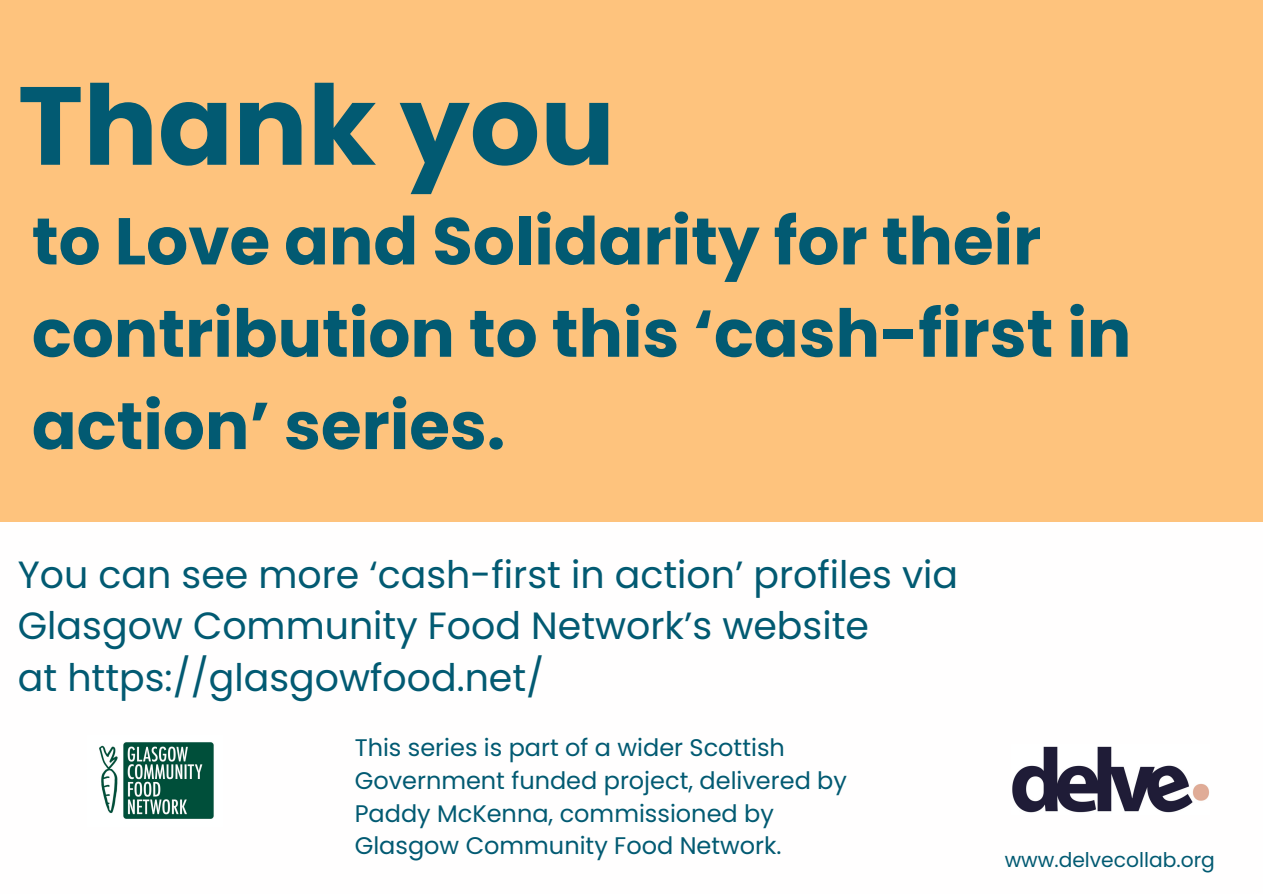
<style>
.page{position:relative;width:1263px;height:894px;background:#fff}
.page>*{position:absolute;margin:0;border:0;box-sizing:border-box;transform-origin:0 0}
.t1{font:700 110.7px "Poppins";color:#025a72}
.t2{font:700 66px/92.2px "Poppins";color:#025a72}
.t3{font:37.95px/51.6px "Poppins";color:#025a72}
.t4{font:24px/32.7px "Poppins";color:#025a72}
.t5{font:20.25px "Poppins";color:#025a72}
</style>
<div class="page">
<div style="left:0;top:0;width:1263px;height:893px;background:#fec37d"></div>
<div style="left:0;top:522px;width:1263px;height:371px;background:#fffefe"></div>
<img style="left:1012px;top:746px;width:197px;height:67px">
<img style="left:99px;top:742px;width:115px;height:77px">
<h2 class="t1" style="left:18px;top:48px;width:599px">Thank you</h2>
<h3 class="t2" style="left:32px;top:195px;width:1101px">to Love and Solidarity for their contribution to this ‘cash-first in action’ series.</h3>
<h1 class="t3" style="left:18px;top:548px;width:942px">You can see more ‘cash-first in action’ profiles via<br>Glasgow Community Food Network’s website<br>at https://glasgowfood.net/</h1>
<p class="t4" style="left:355px;top:731px;width:494px">This series is part of a wider Scottish Government funded project, delivered by Paddy McKenna, commissioned by Glasgow Community Food Network.</p>
<h4 class="t5" style="left:1005px;top:845px;width:212px">www.delvecollab.org</h4>
</div>
